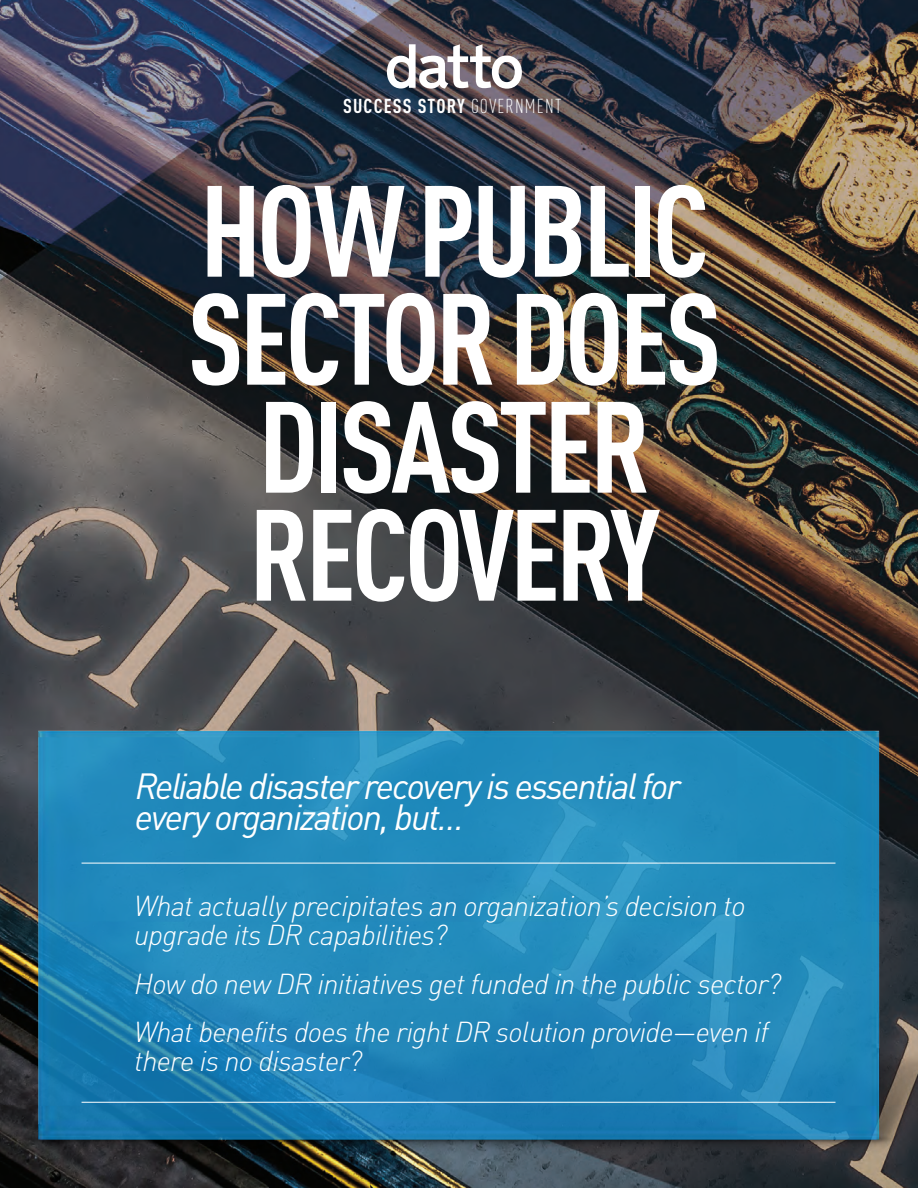
<style>
.page{position:relative;width:918px;height:1188px;background:#fff}
.page>*{position:absolute;margin:0;border:0;box-sizing:border-box;transform-origin:0 0}
.INTRO_COND{font:700 condensed 127.5px/108px "DINOT";letter-spacing:-.035em;color:#fff;text-align:center}
.t1{font:italic 36px/31.5px "DINOT";letter-spacing:-.05em;color:#fff}
.ITALIC{font:italic 300 28.5px/28.5px "DINOT";letter-spacing:-.025em;color:#fff}
.t2{font:700 condensed 19.95px "DINOT";letter-spacing:.06em;color:#fff}
.s1{font-weight:300}
</style>
<div class="page">
<img style="left:0;top:0;width:918px;height:1188px">
<hr style="left:82px;top:863px;width:754px;height:1px;background:#fff">
<hr style="left:82px;top:1102px;width:754px;height:1px;background:#fff">
<svg style="left:387px;top:44px;width:135px;height:45px"></svg>
<p class="t2" style="left:343px;top:94px;width:220px">SUCCESS STORY <span class="s1">GOVERNMENT</span></p>
<p class="INTRO_COND" style="left:188px;top:176px;width:536px">HOW PUBLIC<br>SECTOR DOES<br>DISASTER<br>RECOVERY</p>
<p class="t1" style="left:135px;top:769px;width:547px">Reliable disaster recovery is essential for every organization, but…</p>
<p class="ITALIC" style="left:134px;top:892px;width:613px">What actually precipitates an organization’s decision to upgrade its DR capabilities?</p>
<p class="ITALIC" style="left:134px;top:969px;width:649px">How do new DR initiatives get funded in the public sector?</p>
<p class="ITALIC" style="left:134px;top:1018px;width:636px">What benefits does the right DR solution provide—even if there is no disaster?</p>
</div>
